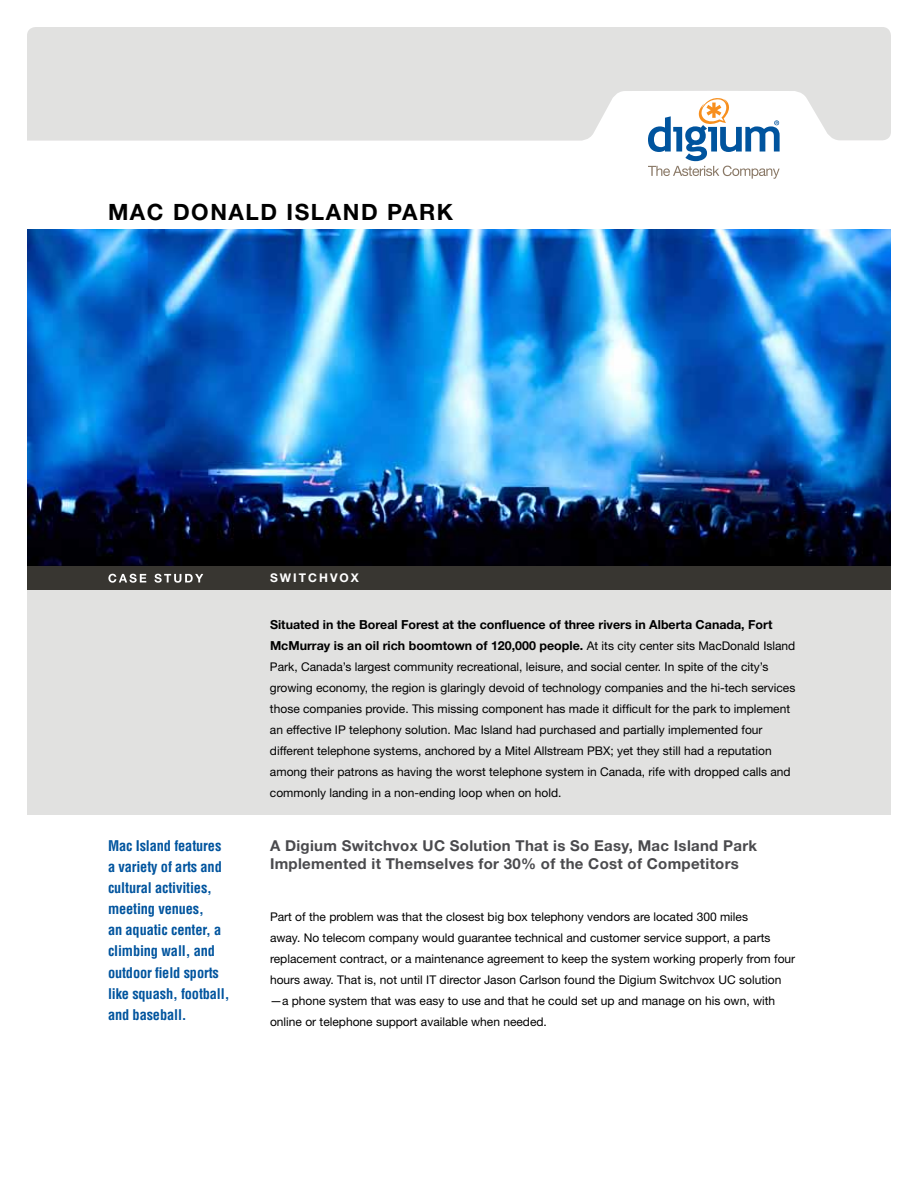
<style>
.page{position:relative;width:918px;height:1188px;background:#fff}
.page>*{position:absolute;margin:0;border:0;box-sizing:border-box;transform-origin:0 0}
.t1{font:700 22.5px "Helvetica Neue";letter-spacing:.18em;color:#000}
.t2{font:700 15px/18px "Helvetica Neue";letter-spacing:.02em;color:#4a4a4d}
.t3{font:700 condensed 14.4px/21.1px "Helvetica";letter-spacing:-.01em;color:#00549e}
.t4{font:700 12.45px/21px "Helvetica Neue";color:#000}
.t5{font:12px/21px "Helvetica Neue";color:#000}
.t6{font:700 12px "Helvetica Neue";letter-spacing:.17em;color:#fff}
.s1{font-weight:400;font-size:12px}
</style>
<div class="page">
<img style="left:27px;top:230px;width:864px;height:337px">
<div style="left:27px;top:567px;width:864px;height:247px;background:#e1e1e0"></div>
<svg style="left:648px;top:141px;width:132px;height:38px"></svg>
<svg style="left:27px;top:27px;width:864px;height:114px;background:#e0e1e1"></svg>
<div style="left:27px;top:567px;width:864px;height:23px;background:#383631"></div>
<svg style="left:108px;top:574px;width:95px;height:9px"></svg>
<h1 class="t1" style="left:108px;top:198px;width:347px">mac donald island park</h1>
<p class="t3" style="left:108px;top:835px;width:123px">Mac Island features a variety of arts and cultural activities, meeting venues,<br>an aquatic center, a climbing wall, and outdoor field sports like squash, football, and baseball.</p>
<p class="t6" style="left:270px;top:571px;width:90px">SWI TCHVOX</p>
<p class="t4" style="left:270px;top:613px;width:527px">Situated in the Boreal Forest at the confluence of three rivers in Alberta Canada, Fort<br>McMurray is an oil rich boomtown of 120,000 people. <span class="s1">At its city center sits MacDonald Island</span></p>
<p class="t5" style="left:270px;top:656px;width:527px">Park, Canada’s largest community recreational, leisure, and social center. In spite of the city’s growing economy, the region is glaringly devoid of technology companies and the hi-tech services those companies provide. This missing component has made it difficult for the park to implement an effective IP telephony solution. Mac Island had purchased and partially implemented four different telephone systems, anchored by a Mitel Allstream PBX; yet they still had a reputation among their patrons as having the worst telephone system in Canada, rife with dropped calls and commonly landing in a non-ending loop when on hold.</p>
<p class="t2" style="left:270px;top:836px;width:489px">A Digium Switchvox UC Solution That is So Easy, Mac Island Park<br>Implemented it Themselves for 30% of the Cost of Competitors</p>
<p class="t5" style="left:270px;top:906px;width:527px">Part of the problem was that the closest big box telephony vendors are located 300 miles<br>away. No telecom company would guarantee technical and customer service support, a parts replacement contract, or a maintenance agreement to keep the system working properly from four hours away. That is, not until IT director Jason Carlson found the Digium Switchvox UC solution —a phone system that was easy to use and that he could set up and manage on his own, with online or telephone support available when needed.</p>
</div>
